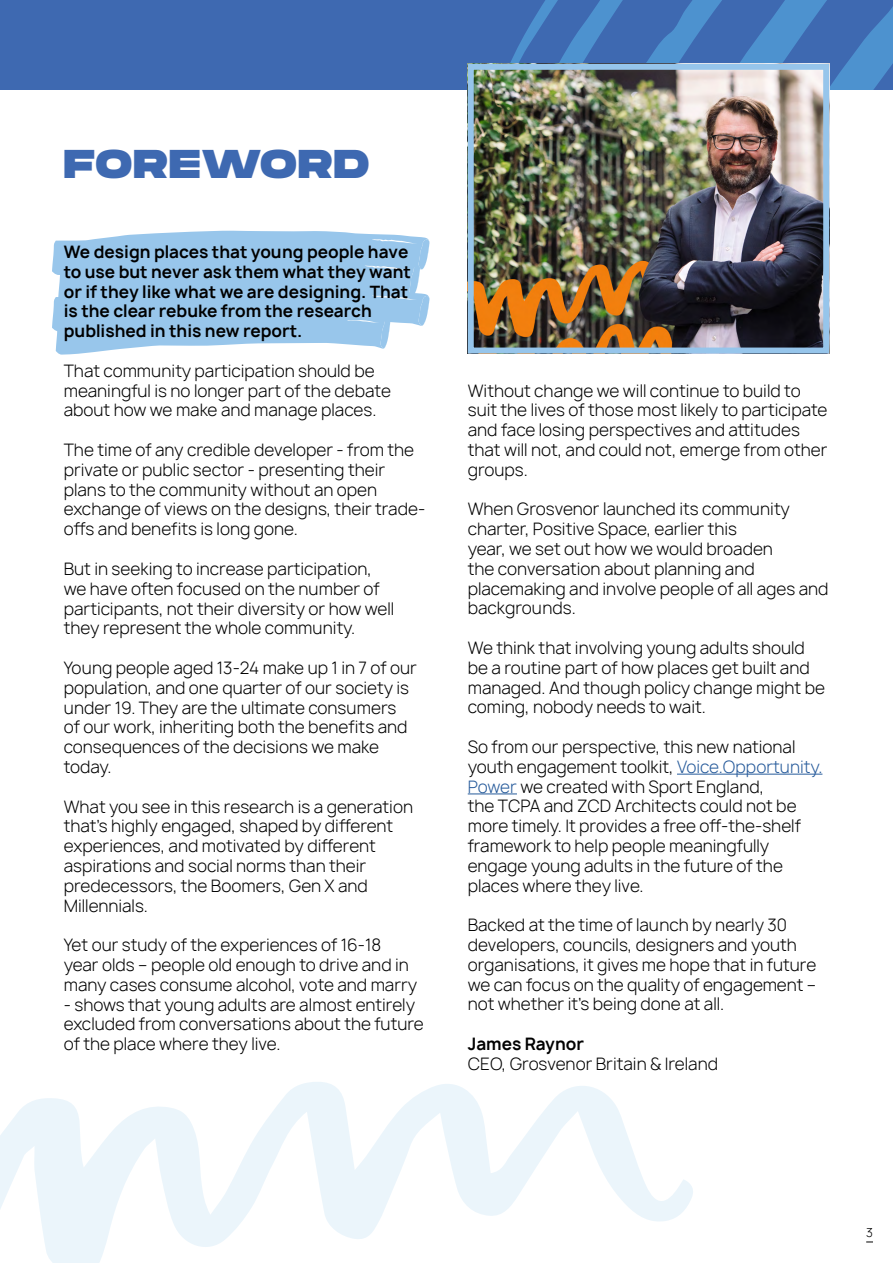
<style>
.page{position:relative;width:893px;height:1263px;background:#fff}
.page>*{position:absolute;margin:0;border:0;box-sizing:border-box;transform-origin:0 0}
.t1{font:800 40.2px "Monument Extended";letter-spacing:.04em;color:#3e69b1}
.t2{font:300 16.5px/19.8px "Manrope";color:#000}
.t3{font:700 16.5px/19.8px "Manrope";color:#000}
.t4{font:300 12px "Manrope";color:#000}
.s1{color:#275b9b}
</style>
<div class="page">
<svg style="left:52px;top:230px;width:378px;height:125px;background:#a6ceed"></svg>
<div style="left:0;top:0;width:893px;height:89px;background:#3e69b1"></div>
<svg style="left:481px;top:0;width:412px;height:89px"></svg>
<hr style="left:677px;top:774px;width:145px;height:1px;background:#275b9b">
<hr style="left:468px;top:793px;width:49px;height:1px;background:#275b9b">
<img style="left:475px;top:71px;width:347px;height:276px">
<div style="left:468px;top:64px;width:361px;height:290px;border:6px solid #96c5eb"></div>
<svg style="left:0;top:1082px;width:693px;height:181px"></svg>
<h1 class="t1" style="left:64px;top:134px;width:307px">FOREWORD</h1>
<p class="t3" style="left:64px;top:242px;width:349px">We design places that young people have to use but never ask them what they want or if they like what we are designing. That is the clear rebuke from the research published in this new report.</p>
<p class="t2" style="left:64px;top:361px;width:329px">That community participation should be meaningful is no longer part of the debate about how we make and manage places.</p>
<p class="t2" style="left:64px;top:440px;width:363px">The time of any credible developer - from the private or public sector - presenting their plans to the community without an open exchange of views on the designs, their trade&shy;offs and benefits is long gone.</p>
<p class="t2" style="left:64px;top:559px;width:332px">But in seeking to increase participation, we have often focused on the number of participants, not their diversity or how well they represent the whole community.</p>
<p class="t2" style="left:64px;top:658px;width:355px">Young people aged 13-24 make up 1 in 7 of our population, and one quarter of our society is under 19. They are the ultimate consumers<br>of our work, inheriting both the benefits and consequences of the decisions we make today.</p>
<p class="t2" style="left:64px;top:797px;width:351px">What you see in this research is a generation that’s highly engaged, shaped by different experiences, and motivated by different aspirations and social norms than their predecessors, the Boomers, Gen X and Millennials.</p>
<p class="t2" style="left:64px;top:935px;width:355px">Yet our study of the experiences of 16-18 year olds – people old enough to drive and in many cases consume alcohol, vote and marry</p>
<p class="t2" style="left:64px;top:995px;width:362px">- shows that young adults are almost entirely excluded from conversations about the future of the place where they live.</p>
<p class="t2" style="left:468px;top:381px;width:361px">Without change we will continue to build to suit the lives of those most likely to participate and face losing perspectives and attitudes that will not, and could not, emerge from other groups.</p>
<p class="t2" style="left:468px;top:500px;width:362px">When Grosvenor launched its community charter, Positive Space, earlier this<br>year, we set out how we would broaden<br>the conversation about planning and placemaking and involve people of all ages and backgrounds.</p>
<p class="t2" style="left:468px;top:638px;width:359px">We think that involving young adults should be a routine part of how places get built and managed. And though policy change might be coming, nobody needs to wait.</p>
<p class="t2" style="left:468px;top:737px;width:356px">So from our perspective, this new national youth engagement toolkit, <span class="s1">Voice.Opportunity.<br>Power</span> we created with Sport England,<br>the TCPA and ZCD Architects could not be more timely. It provides a free off-the-shelf framework to help people meaningfully engage young adults in the future of the places where they live.</p>
<p class="t2" style="left:468px;top:915px;width:350px">Backed at the time of launch by nearly 30 developers, councils, designers and youth organisations, it gives me hope that in future we can focus on the quality of engagement – not whether it’s being done at all.</p>
<p class="t3" style="left:468px;top:1034px;width:118px">James Raynor</p>
<p class="t2" style="left:468px;top:1054px;width:252px">CEO, Grosvenor Britain &amp; Ireland</p>
<p class="t4" style="left:866px;top:1226px;width:8px">3</p>
</div>
